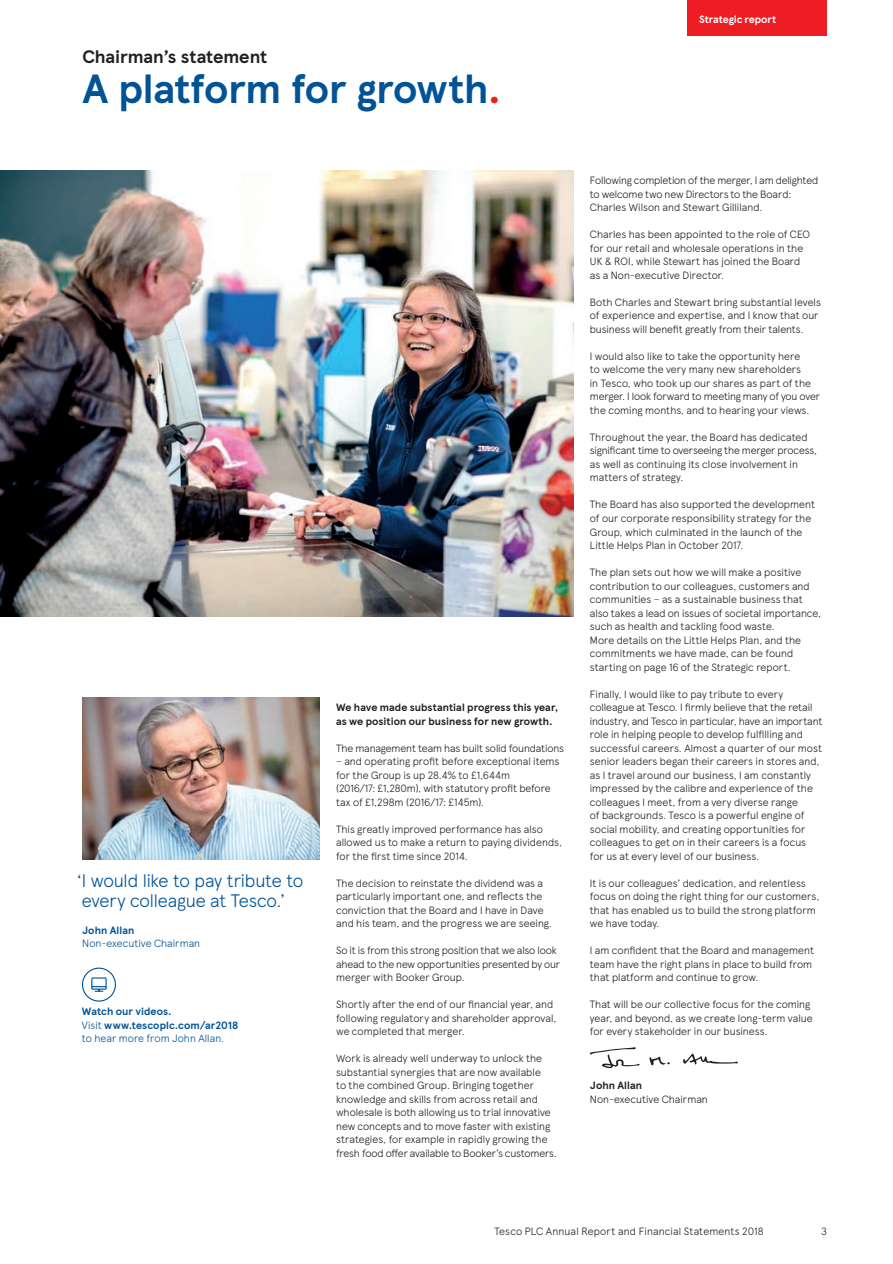
<style>
.page{position:relative;width:893px;height:1264px;background:#fff}
.page>*{position:absolute;margin:0;border:0;box-sizing:border-box;transform-origin:0 0}
.t1{font:700 40.5px "TESCO Modern";letter-spacing:-.01em;color:#015396}
.t2{font:300 18px/20.2px "TESCO Modern";letter-spacing:-.01em;color:#015396}
.t3{font:700 18px "TESCO Modern";letter-spacing:-.005em;color:#231f20}
.t4{font:300 10.5px/13.5px "TESCO Modern";letter-spacing:.005em;color:#231f20}
.t5{font:300 10.5px/13.5px "TESCO Modern";letter-spacing:-.015em;color:#231f20}
.t6{font:700 10.5px/13.5px "TESCO Modern";letter-spacing:.005em;color:#231f20}
.t7{font:700 10.5px/13.5px "TESCO Modern";letter-spacing:.005em;color:#015396}
.t8{font:300 10.5px "TESCO Modern";letter-spacing:.005em;color:#015396}
.t9{font:700 10.5px "TESCO Modern";letter-spacing:-.01em;color:#fff}
.s1{color:#ee1d23}
.s2{font-weight:300}
</style>
<div class="page">
<img style="left:0;top:171px;width:573px;height:445px">
<img style="left:82px;top:697px;width:237px;height:162px">
<svg style="left:683px;top:1053px;width:55px;height:11px"></svg>
<svg style="left:649px;top:1056px;width:21px;height:9px"></svg>
<svg style="left:590px;top:1047px;width:49px;height:21px"></svg>
<div style="left:82px;top:967px;width:34px;height:34px;border:1px solid #015396;border-radius:50%"></div>
<svg style="left:91px;top:977px;width:16px;height:15px"></svg>
<div style="left:687px;top:0;width:140px;height:36px;background:#ee1d23"></div>
<h2 class="t3" style="left:82px;top:43px;width:187px">Chairman’s statement</h2>
<h1 class="t1" style="left:82px;top:58px;width:420px">A platform for growth<span class="s1">.</span></h1>
<h2 class="t2" style="left:77px;top:869px;width:228px">‘I would like to pay tribute to every colleague at Tesco.’</h2>
<p class="t7" style="left:82px;top:923px;width:54px">John Allan</p>
<p class="t8" style="left:82px;top:936px;width:119px">Non-executive Chairman</p>
<p class="t7" style="left:82px;top:1004px;width:158px">Watch our videos.<br><span class="s2">Visit</span> www.tescoplc.com/ar2018 <span class="s2">to hear more from John Allan.</span></p>
<p class="t6" style="left:336px;top:700px;width:223px">We have made substantial progress this year, as we position our business for new growth.</p>
<p class="t4" style="left:336px;top:740px;width:229px">The management team has built solid foundations</p>
<p class="t4" style="left:336px;top:754px;width:225px">– and operating profit before exceptional items for the Group is up 28.4% to £1,644m<br>(2016/17: £1,280m), with statutory profit before tax of £1,298m (2016/17: £145m).</p>
<p class="t4" style="left:336px;top:821px;width:227px">This greatly improved performance has also allowed us to make a return to paying dividends, for the first time since 2014.</p>
<p class="t4" style="left:336px;top:875px;width:217px">The decision to reinstate the dividend was a particularly important one, and reflects the conviction that the Board and I have in Dave and his team, and the progress we are seeing.</p>
<p class="t5" style="left:336px;top:943px;width:226px">So it is from this strong position that we also look ahead to the new opportunities presented by our merger with Booker Group.</p>
<p class="t4" style="left:336px;top:997px;width:222px">Shortly after the end of our financial year, and following regulatory and shareholder approval, we completed that merger.</p>
<p class="t4" style="left:336px;top:1051px;width:222px">Work is already well underway to unlock the substantial synergies that are now available<br>to the combined Group. Bringing together knowledge and skills from across retail and wholesale is both allowing us to trial innovative new concepts and to move faster with existing strategies, for example in rapidly growing the fresh food offer available to Booker’s customers.</p>
<p class="t9" style="left:699px;top:11px;width:79px">Strategic report</p>
<p class="t5" style="left:590px;top:173px;width:230px">Following completion of the merger, I am delighted to welcome two new Directors to the Board:<br>Charles Wilson and Stewart Gilliland.</p>
<p class="t4" style="left:590px;top:227px;width:222px">Charles has been appointed to the role of CEO for our retail and wholesale operations in the UK &amp; ROI, while Stewart has joined the Board as a Non-executive Director.</p>
<p class="t4" style="left:590px;top:295px;width:232px">Both Charles and Stewart bring substantial levels of experience and expertise, and I know that our business will benefit greatly from their talents.</p>
<p class="t4" style="left:590px;top:349px;width:232px">I would also like to take the opportunity here<br>to welcome the very many new shareholders<br>in Tesco, who took up our shares as part of the merger. I look forward to meeting many of you over the coming months, and to hearing your views.</p>
<p class="t4" style="left:590px;top:430px;width:229px">Throughout the year, the Board has dedicated significant time to overseeing the merger process, as well as continuing its close involvement in matters of strategy.</p>
<p class="t4" style="left:590px;top:497px;width:227px">The Board has also supported the development of our corporate responsibility strategy for the Group, which culminated in the launch of the Little Helps Plan in October 2017.</p>
<p class="t4" style="left:590px;top:565px;width:233px">The plan sets out how we will make a positive contribution to our colleagues, customers and communities – as a sustainable business that also takes a lead on issues of societal importance, such as health and tackling food waste.<br>More details on the Little Helps Plan, and the commitments we have made, can be found starting on page 16 of the Strategic report.</p>
<p class="t4" style="left:590px;top:686px;width:234px">Finally, I would like to pay tribute to every colleague at Tesco. I firmly believe that the retail industry, and Tesco in particular, have an important role in helping people to develop fulfilling and successful careers. Almost a quarter of our most senior leaders began their careers in stores and, as I travel around our business, I am constantly impressed by the calibre and experience of the colleagues I meet, from a very diverse range<br>of backgrounds. Tesco is a powerful engine of social mobility, and creating opportunities for colleagues to get on in their careers is a focus for us at every level of our business.</p>
<p class="t4" style="left:590px;top:875px;width:231px">It is our colleagues’ dedication, and relentless focus on doing the right thing for our customers, that has enabled us to build the strong platform we have today.</p>
<p class="t4" style="left:590px;top:943px;width:226px">I am confident that the Board and management team have the right plans in place to build from that platform and continue to grow.</p>
<p class="t4" style="left:590px;top:997px;width:224px">That will be our collective focus for the coming year, and beyond, as we create long-term value for every stakeholder in our business.</p>
<p class="t6" style="left:590px;top:1078px;width:54px">John Allan</p>
<p class="t4" style="left:590px;top:1091px;width:119px">Non-executive Chairman</p>
<p class="t4" style="left:494px;top:1223px;width:271px">Tesco PLC Annual Report and Financial Statements 2018</p>
<p class="t4" style="left:821px;top:1223px;width:7px">3</p>
</div>
